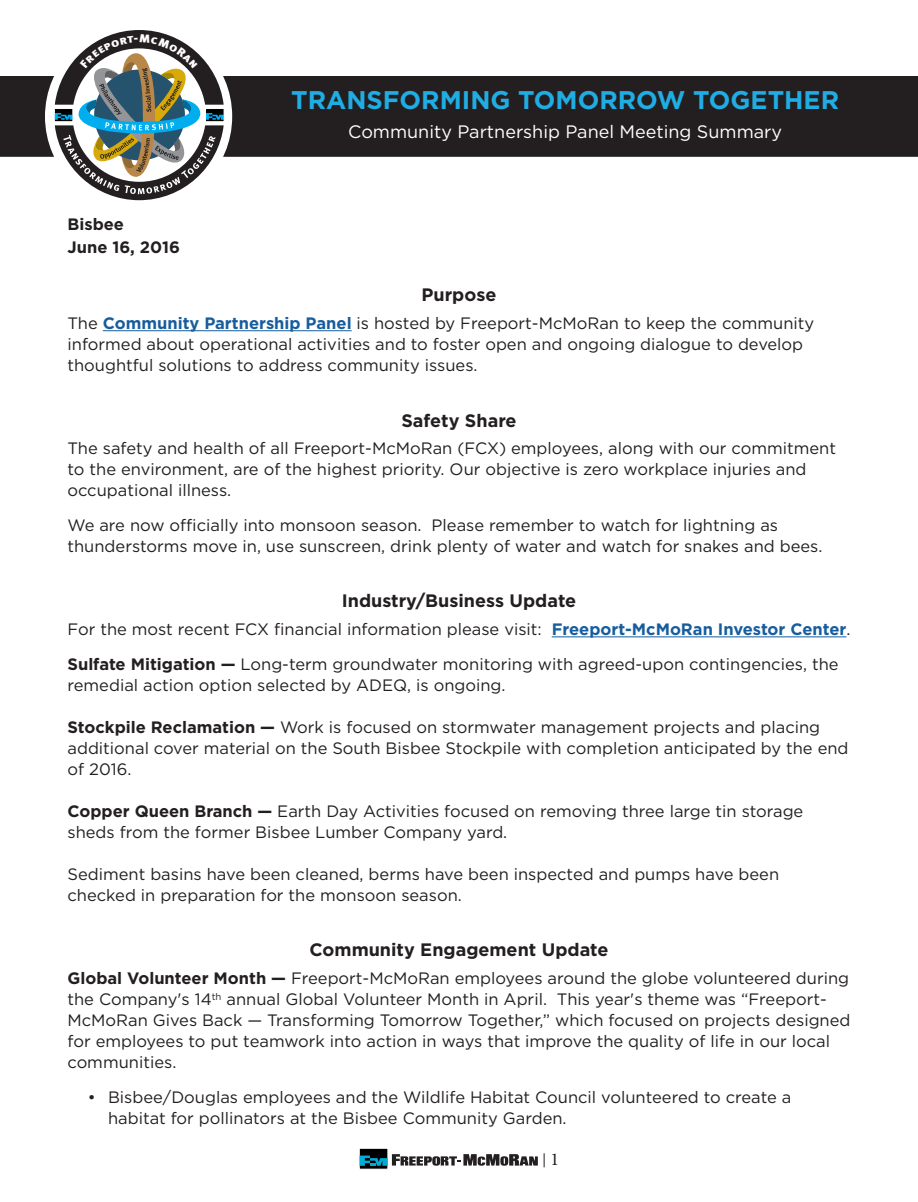
<style>
.page{position:relative;width:918px;height:1202px;background:#fff}
.page>*{position:absolute;margin:0;border:0;box-sizing:border-box;transform-origin:0 0}
.t1{font:700 25.5px "Gotham";color:#1fade4}
.t2{font:700 18px "Gotham";color:#231f20}
.t3{font:18px "Gotham";color:#fff}
.t4{font:18px "Minion Pro";color:#231f20}
.t5{font:16.5px/21px "Gotham";color:#231f20}
.t6{font:700 16.5px "Gotham";color:#231f20}
.s1{font-weight:700;color:#175d9e}
.s2{font-weight:700}
</style>
<div class="page">
<div style="left:0;top:76px;width:918px;height:81px;background:#231f20"></div>
<div style="left:46px;top:24px;width:185px;height:185px;background:#fff;border-radius:50%"></div>
<hr style="left:103px;top:330px;width:249px;height:1px;background:#175d9e">
<hr style="left:552px;top:636px;width:294px;height:1px;background:#175d9e">
<div style="left:359px;top:1148px;width:29px;height:21px;background:#000001;border:1px solid #fff"></div>
<svg style="left:360px;top:1154px;width:178px;height:11px"></svg>
<svg style="left:544px;top:1153px;width:1px;height:14px"></svg>
<svg style="left:54px;top:30px;width:170px;height:170px"></svg>
<p class="t6" style="left:68px;top:213px;width:58px">Bisbee</p>
<p class="t6" style="left:68px;top:236px;width:114px">June 16, 2016</p>
<p class="t1" style="left:291px;top:83px;width:549px">TRANSFORMING TOMORROW TOGETHER</p>
<p class="t3" style="left:348px;top:120px;width:435px">Community Partnership Panel Meeting Summary</p>
<p class="t2" style="left:422px;top:283px;width:76px">Purpose</p>
<p class="t5" style="left:68px;top:312px;width:748px">The <span class="s1">Community Partnership Panel</span> is hosted by Freeport-McMoRan to keep the community informed about operational activities and to foster open and ongoing dialogue to develop thoughtful solutions to address community issues.</p>
<p class="t2" style="left:401px;top:408px;width:117px">Safety Share</p>
<p class="t5" style="left:68px;top:438px;width:770px">The safety and health of all Freeport-McMoRan (FCX) employees, along with our commitment to the environment, are of the highest priority. Our objective is zero workplace injuries and occupational illness.</p>
<p class="t5" style="left:68px;top:514px;width:757px">We are now officially into monsoon season. Please remember to watch for lightning as thunderstorms move in, use sunscreen, drink plenty of water and watch for snakes and bees.</p>
<p class="t2" style="left:342px;top:589px;width:236px">Industry/Business Update</p>
<p class="t5" style="left:68px;top:618px;width:785px">For the most recent FCX financial information please visit: <span class="s1">Freeport-McMoRan Investor Center</span>.</p>
<p class="t5" style="left:68px;top:653px;width:773px"><span class="s2">Sulfate Mitigation —</span> Long-term groundwater monitoring with agreed-upon contingencies, the remedial action option selected by ADEQ, is ongoing.</p>
<p class="t5" style="left:68px;top:716px;width:783px"><span class="s2">Stockpile Reclamation —</span> Work is focused on stormwater management projects and placing additional cover material on the South Bisbee Stockpile with completion anticipated by the end of 2016.</p>
<p class="t5" style="left:68px;top:800px;width:737px"><span class="s2">Copper Queen Branch —</span> Earth Day Activities focused on removing three large tin storage sheds from the former Bisbee Lumber Company yard.</p>
<p class="t5" style="left:68px;top:863px;width:713px">Sediment basins have been cleaned, berms have been inspected and pumps have been checked in preparation for the monsoon season.</p>
<p class="t2" style="left:310px;top:938px;width:300px">Community Engagement Update</p>
<p class="t5" style="left:68px;top:967px;width:785px"><span class="s2">Global Volunteer Month —</span> Freeport-McMoRan employees around the globe volunteered during the Company's 14<sup>th</sup> annual Global Volunteer Month in April. This year's theme was “Freeport-McMoRan Gives Back — Transforming Tomorrow Together,” which focused on projects designed for employees to put teamwork into action in ways that improve the quality of life in our local communities.</p>
<p class="t5" style="left:108px;top:1086px;width:685px;text-indent:-20px">• Bisbee/Douglas employees and the Wildlife Habitat Council volunteered to create a habitat for pollinators at the Bisbee Community Garden.</p>
<p class="t4" style="left:550px;top:1147px;width:10px">1</p>
</div>
